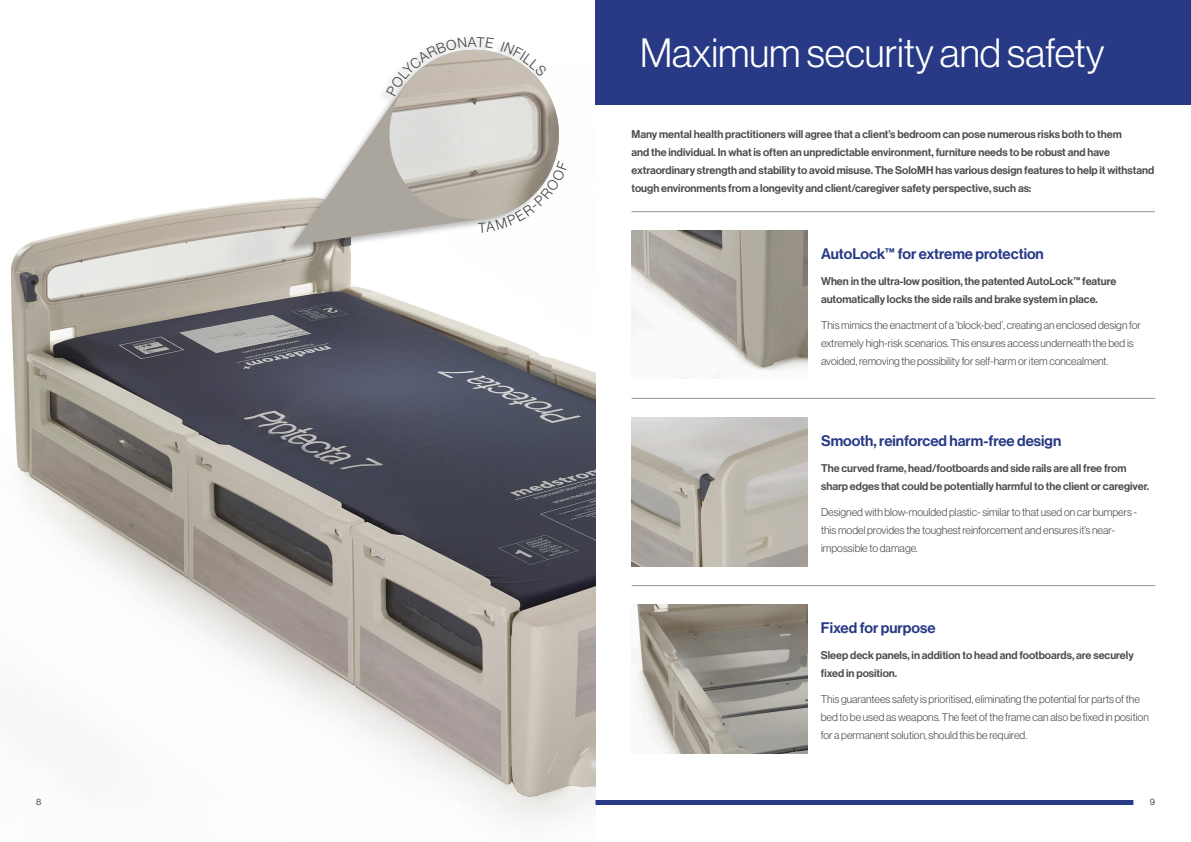
<style>
.page{position:relative;width:1191px;height:842px;background:#fff}
.page>*{position:absolute;margin:0;border:0;box-sizing:border-box;transform-origin:0 0}
.t1{font:40px "N Haas Grotesk DS Pro 45 Lt";color:#fff}
.t2{font:15px "N Haas Grotesk DS Pro 65 Md";color:#283a85}
.t3{font:11px/18px "N Haas Grotesk DS Pro 65 Md";color:#4b4c4d}
.t4{font:11px/18px "N Haas Grotesk DS Pro 45 Lt";color:#4b4c4d}
.t5{font:9px "N Haas Grotesk DS Pro 55 Rg";color:#3e3e3f}
</style>
<div class="page">
<img style="left:10px;top:199px;width:585px;height:624px">
<div style="left:595px;top:800px;width:538px;height:5px;background:#283a85"></div>
<div style="left:595px;top:0;width:596px;height:105px;background:#283a85"></div>
<img style="left:631px;top:230px;width:176px;height:141px">
<hr style="left:631px;top:398px;width:524px;height:1px;background:#939598">
<hr style="left:631px;top:211px;width:524px;height:1px;background:#939598">
<img style="left:631px;top:417px;width:176px;height:150px">
<hr style="left:631px;top:585px;width:524px;height:1px;background:#939598">
<img style="left:632px;top:604px;width:175px;height:150px">
<div style="left:285px;top:36px;width:275px;height:218px;background:#231f20;opacity:.3"></div>
<svg style="left:293px;top:37px;width:278px;height:208px"></svg>
<p class="t5" style="left:36px;top:796px;width:7px">8</p>
<p class="t1" style="left:640px;top:30px;width:466px">Maximum security and safety</p>
<p class="t3" style="left:631px;top:125px;width:524px">Many mental health practitioners will agree that a client’s bedroom can pose numerous risks both to them<br>and the individual. In what is often an unpredictable environment, furniture needs to be robust and have extraordinary strength and stability to avoid misuse. The SoloMH has various design features to help it withstand tough environments from a longevity and client/caregiver safety perspective, such as:</p>
<p class="t2" style="left:821px;top:245px;width:224px">AutoLock™ for extreme protection</p>
<p class="t3" style="left:821px;top:272px;width:297px">When in the ultra-low position, the patented AutoLock™ feature automatically locks the side rails and brake system in place.</p>
<p class="t4" style="left:821px;top:316px;width:321px">This mimics the enactment of a ‘block-bed’, creating an enclosed design for extremely high-risk scenarios. This ensures access underneath the bed is avoided, removing the possibility for self-harm or item concealment.</p>
<p class="t2" style="left:821px;top:432px;width:242px">Smooth, reinforced harm-free design</p>
<p class="t3" style="left:821px;top:459px;width:330px">The curved frame, head/footboards and side rails are all free from sharp edges that could be potentially harmful to the client or caregiver.</p>
<p class="t4" style="left:821px;top:503px;width:317px">Designed with blow-moulded plastic- similar to that used on car bumpers -</p>
<p class="t4" style="left:821px;top:521px;width:295px">this model provides the toughest reinforcement and ensures it’s near&shy;impossible to damage.</p>
<p class="t2" style="left:821px;top:619px;width:116px">Fixed for purpose</p>
<p class="t3" style="left:821px;top:646px;width:314px">Sleep deck panels, in addition to head and footboards, are securely fixed in position.</p>
<p class="t4" style="left:821px;top:690px;width:329px">This guarantees safety is prioritised, eliminating the potential for parts of the bed to be used as weapons. The feet of the frame can also be fixed in position for a permanent solution, should this be required.</p>
<p class="t5" style="left:1149px;top:797px;width:7px">9</p>
</div>
